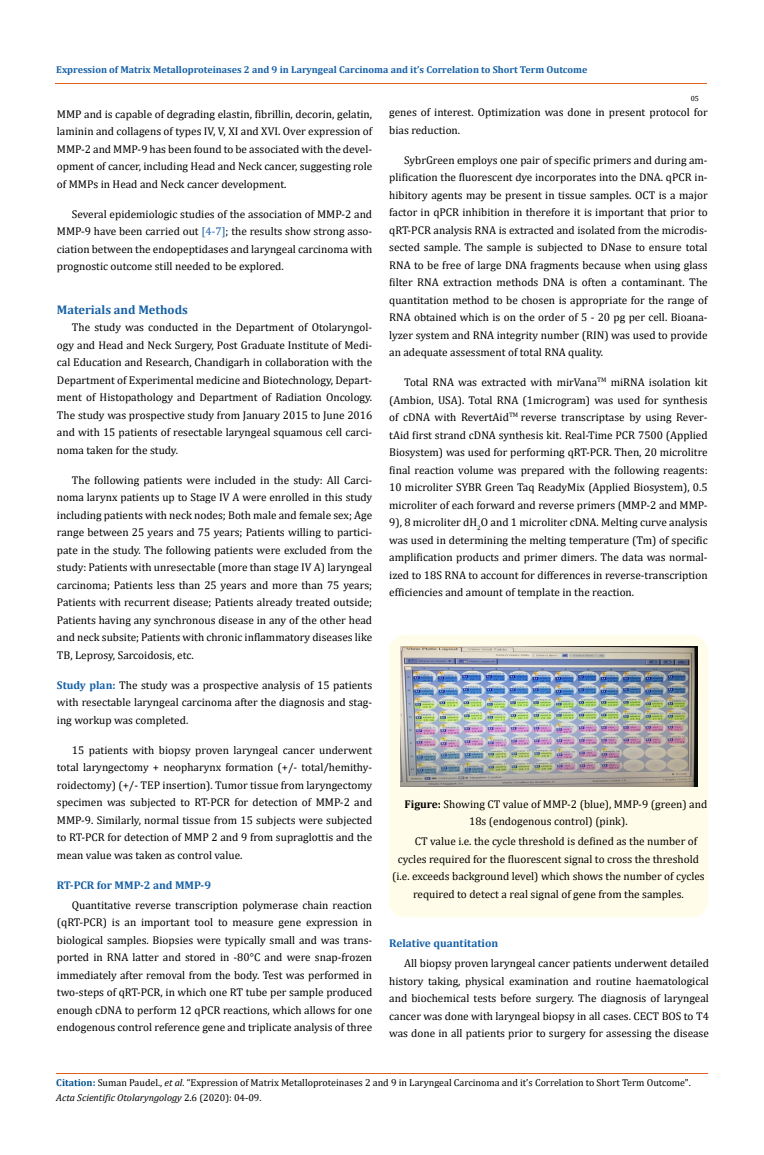
<style>
.page{position:relative;width:764px;height:1155px;background:#fff}
.page>*{position:absolute;margin:0;border:0;box-sizing:border-box;transform-origin:0 0}
.t1{font:700 12.5px "Cambria";color:#1560a6}
.t2{font:11.25px/17.5px "Cambria";color:#000;text-align:justify}
.t3{font:700 11.25px "Cambria";color:#1560a6}
.t4{font:10px/15px "Cambria";color:#000}
.t5{font:700 10px "Cambria";color:#1560a6}
.t6{font:7.5px "Cambria";color:#000}
.s1{color:#1560a6}
.s2{font-weight:700;color:#1560a6}
.s3{font-weight:700}
.s4{font-weight:700;color:#035089}
.s5{font-style:italic}
</style>
<div class="page">
<hr style="left:55px;top:84px;width:651px;height:1px;background:#e05d1a">
<div style="left:389px;top:635px;width:318px;height:282px;background:#fffde9;border-radius:15px"></div>
<img style="left:401px;top:647px;width:297px;height:139px">
<hr style="left:56px;top:1073px;width:651px;height:1px;background:#e05d1a">
<p class="t5" style="left:56px;top:62px;width:533px">Expression of Matrix Metalloproteinases 2 and 9 in Laryngeal Carcinoma and it’s Correlation to Short Term Outcome</p>
<p class="t6" style="left:690px;top:94px;width:10px">05</p>
<p class="t2" style="left:389px;top:104px;width:320px">genes of interest. Optimization was done in present protocol for bias reduction.</p>
<p class="t2" style="left:389px;top:151px;width:320px;text-indent:15px">SybrGreen employs one pair of specific primers and during am&shy;plification the fluorescent dye incorporates into the DNA. qPCR in&shy;hibitory agents may be present in tissue samples. OCT is a major factor in qPCR inhibition in therefore it is important that prior to qRT-PCR analysis RNA is extracted and isolated from the microdis&shy;sected sample. The sample is subjected to DNase to ensure total RNA to be free of large DNA fragments because when using glass filter RNA extraction methods DNA is often a contaminant. The quantitation method to be chosen is appropriate for the range of RNA obtained which is on the order of 5 - 20 pg per cell. Bioana&shy;lyzer system and RNA integrity number (RIN) was used to provide an adequate assessment of total RNA quality.</p>
<p class="t2" style="left:389px;top:374px;width:320px;text-indent:15px">Total RNA was extracted with mirVana<sup>TM</sup> miRNA isolation kit (Ambion, USA). Total RNA (1microgram) was used for synthesis of cDNA with RevertAid<sup>TM</sup> reverse transcriptase by using Rever&shy;tAid first strand cDNA synthesis kit. Real-Time PCR 7500 (Applied Biosystem) was used for performing qRT-PCR. Then, 20 microlitre final reaction volume was prepared with the following reagents:<br>10 microliter SYBR Green Taq ReadyMix (Applied Biosystem), 0.5 microliter of each forward and reverse primers (MMP-2 and MMP-9), 8 microliter dH<sub>2</sub>O and 1 microliter cDNA. Melting curve analysis was used in determining the melting temperature (Tm) of specific amplification products and primer dimers. The data was normal&shy;ized to 18S RNA to account for differences in reverse-transcription efficiencies and amount of template in the reaction.</p>
<p class="t2" style="left:57px;top:105px;width:317px">MMP and is capable of degrading elastin, fibrillin, decorin, gelatin, laminin and collagens of types IV, V, XI and XVI. Over expression of MMP-2 and MMP-9 has been found to be associated with the devel&shy;opment of cancer, including Head and Neck cancer, suggesting role of MMPs in Head and Neck cancer development.</p>
<p class="t2" style="left:57px;top:205px;width:317px;text-indent:15px">Several epidemiologic studies of the association of MMP-2 and MMP-9 have been carried out <span class="s1">[4-7]</span>; the results show strong asso&shy;ciation between the endopeptidases and laryngeal carcinoma with prognostic outcome still needed to be explored.</p>
<p class="t1" style="left:57px;top:301px;width:133px">Materials and Methods</p>
<p class="t2" style="left:57px;top:319px;width:317px;text-indent:15px">The study was conducted in the Department of Otolaryngol&shy;ogy and Head and Neck Surgery, Post Graduate Institute of Medi&shy;cal Education and Research, Chandigarh in collaboration with the Department of Experimental medicine and Biotechnology, Depart&shy;ment of Histopathology and Department of Radiation Oncology.<br>The study was prospective study from January 2015 to June 2016 and with 15 patients of resectable laryngeal squamous cell carci&shy;noma taken for the study.</p>
<p class="t2" style="left:57px;top:471px;width:317px;text-indent:15px">The following patients were included in the study: All Carci&shy;noma larynx patients up to Stage IV A were enrolled in this study including patients with neck nodes; Both male and female sex; Age range between 25 years and 75 years; Patients willing to partici&shy;pate in the study. The following patients were excluded from the study: Patients with unresectable (more than stage IV A) laryngeal carcinoma; Patients less than 25 years and more than 75 years; Patients with recurrent disease; Patients already treated outside; Patients having any synchronous disease in any of the other head and neck subsite; Patients with chronic inflammatory diseases like TB, Leprosy, Sarcoidosis, etc.</p>
<p class="t2" style="left:57px;top:676px;width:317px"><span class="s2">Study plan:</span> The study was a prospective analysis of 15 patients with resectable laryngeal carcinoma after the diagnosis and stag&shy;ing workup was completed.</p>
<p class="t2" style="left:57px;top:741px;width:317px;text-indent:15px">15 patients with biopsy proven laryngeal cancer underwent total laryngectomy + neopharynx formation (+/- total/hemithy&shy;roidectomy) (+/- TEP insertion). Tumor tissue from laryngectomy specimen was subjected to RT-PCR for detection of MMP-2 and MMP-9. Similarly, normal tissue from 15 subjects were subjected to RT-PCR for detection of MMP 2 and 9 from supraglottis and the mean value was taken as control value.</p>
<p class="t3" style="left:57px;top:877px;width:156px">RT-PCR for MMP-2 and MMP-9</p>
<p class="t2" style="left:57px;top:896px;width:317px;text-indent:15px">Quantitative reverse transcription polymerase chain reaction (qRT-PCR) is an important tool to measure gene expression in biological samples. Biopsies were typically small and was trans&shy;ported in RNA latter and stored in -80°C and were snap-frozen immediately after removal from the body. Test was performed in two-steps of qRT-PCR, in which one RT tube per sample produced enough cDNA to perform 12 qPCR reactions, which allows for one endogenous control reference gene and triplicate analysis of three</p>
<p class="t2" style="left:469px;top:795px;width:240px;text-indent:-64px"><span class="s3">Figure:</span> Showing CT value of MMP-2 (blue), MMP-9 (green) and<br>18s (endogenous control) (pink).</p>
<p class="t2" style="left:415px;top:832px;width:284px">CT value i.e. the cycle threshold is defined as the number of</p>
<p class="t2" style="left:398px;top:850px;width:303px">cycles required for the fluorescent signal to cross the threshold</p>
<p class="t2" style="left:392px;top:867px;width:314px">(i.e. exceeds background level) which shows the number of cycles</p>
<p class="t2" style="left:413px;top:885px;width:272px">required to detect a real signal of gene from the samples.</p>
<p class="t3" style="left:389px;top:935px;width:110px">Relative quantitation</p>
<p class="t2" style="left:389px;top:954px;width:321px;text-indent:15px">All biopsy proven laryngeal cancer patients underwent detailed history taking, physical examination and routine haematological and biochemical tests before surgery. The diagnosis of laryngeal cancer was done with laryngeal biopsy in all cases. CECT BOS to T4 was done in all patients prior to surgery for assessing the disease</p>
<p class="t4" style="left:56px;top:1075px;width:636px"><span class="s4">Citation:</span> Suman Paudel., <span class="s5">et al.</span> “Expression of Matrix Metalloproteinases 2 and 9 in Laryngeal Carcinoma and it’s Correlation to Short Term Outcome".<br><span class="s5">Acta Scientific Otolaryngology</span> 2.6 (2020): 04-09.</p>
</div>
